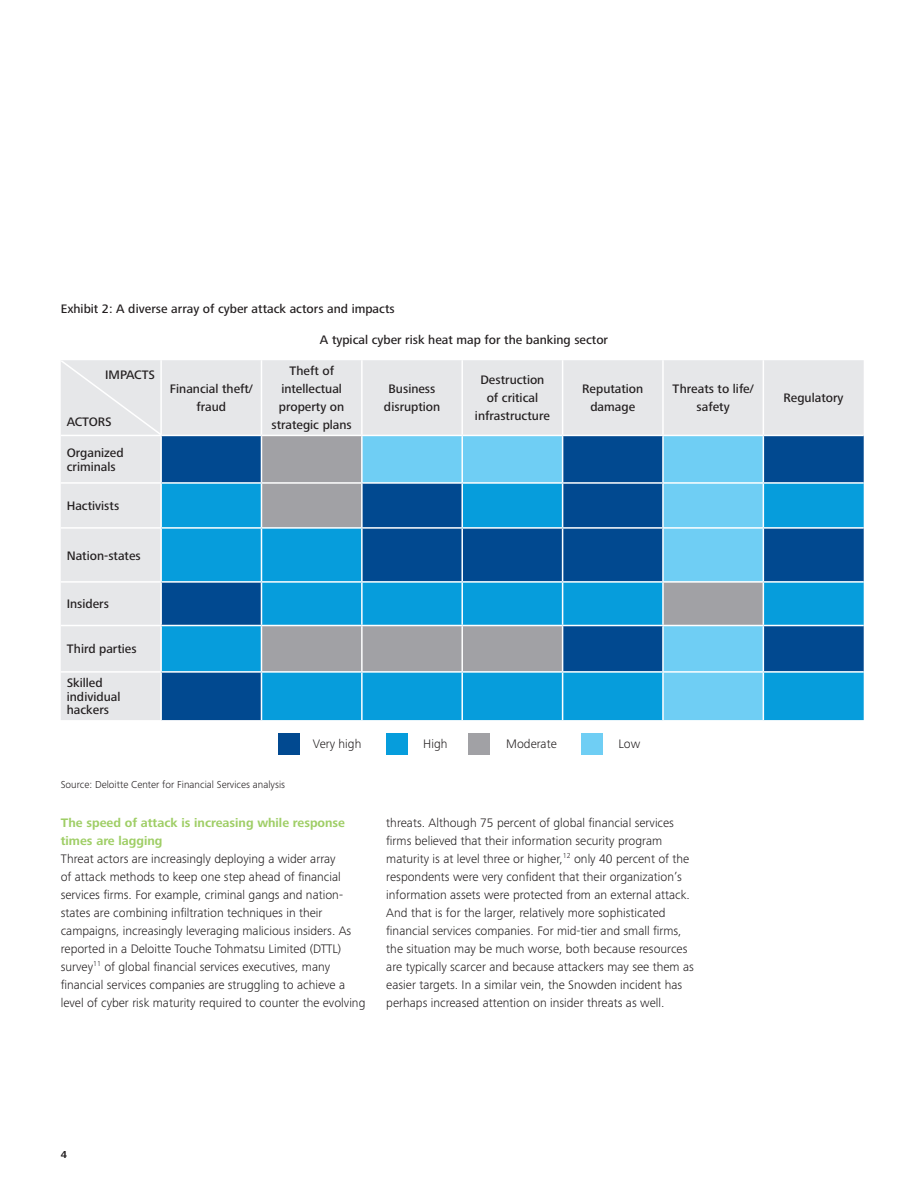
<style>
.page{position:relative;width:918px;height:1188px;background:#fff}
.page>*{position:absolute;margin:0;border:0;box-sizing:border-box;transform-origin:0 0}
.Body_copy{font:300 12.75px/18px "Frutiger Next Pro";color:#231f20}
.Body_copy-2{font:500 12.75px/18px "Frutiger Next Pro";color:#231f20;text-align:center}
.Subhead_style__B_sub{font:700 12.75px/18px "Frutiger Next Pro";color:#9fce66}
.Subhead_style__C_sub{font:500 12.75px "Frutiger Next Pro";color:#231f20}
.Caption_style__Capti{font:300 10.5px "Frutiger Next Pro";color:#231f20}
.t1{font:700 10.5px "Frutiger Next Pro";color:#231f20}
</style>
<div class="page">
<div style="left:278px;top:733px;width:22px;height:22px;background:#014990"></div>
<div style="left:386px;top:733px;width:21px;height:22px;background:#069ddc"></div>
<div style="left:469px;top:733px;width:21px;height:22px;background:#a1a1a5"></div>
<div style="left:581px;top:733px;width:22px;height:22px;background:#6fcef4"></div>
<div style="left:61px;top:360px;width:803px;height:360px;background:#e6e7e9"></div>
<div style="left:162px;top:436px;width:702px;height:46px;background:#014990"></div>
<div style="left:262px;top:436px;width:99px;height:46px;background:#a1a1a5"></div>
<svg style="left:363px;top:436px;width:400px;height:46px;background:#54addb"></svg>
<svg style="left:162px;top:484px;width:702px;height:236px;background:#268ac1"></svg>
<hr style="left:261px;top:360px;width:1px;height:75px;background:#fff">
<hr style="left:361px;top:360px;width:2px;height:75px;background:#fff">
<hr style="left:461px;top:360px;width:2px;height:75px;background:#fff">
<hr style="left:562px;top:360px;width:1px;height:75px;background:#fff">
<hr style="left:662px;top:360px;width:2px;height:75px;background:#fff">
<hr style="left:763px;top:360px;width:1px;height:75px;background:#fff">
<hr style="left:61px;top:482px;width:100px;height:2px;background:#fff">
<hr style="left:61px;top:527px;width:100px;height:2px;background:#fff">
<hr style="left:61px;top:581px;width:100px;height:2px;background:#fff">
<hr style="left:61px;top:625px;width:100px;height:1px;background:#fff">
<hr style="left:61px;top:671px;width:100px;height:2px;background:#fff">
<hr style="left:261px;top:436px;width:1px;height:46px;background:#fff">
<hr style="left:361px;top:436px;width:2px;height:46px;background:#fff">
<hr style="left:461px;top:436px;width:2px;height:46px;background:#fff">
<hr style="left:562px;top:436px;width:1px;height:46px;background:#fff">
<hr style="left:662px;top:436px;width:2px;height:46px;background:#fff">
<hr style="left:763px;top:436px;width:1px;height:46px;background:#fff">
<hr style="left:161px;top:482px;width:100px;height:2px;background:#fff">
<hr style="left:261px;top:482px;width:101px;height:2px;background:#fff">
<hr style="left:261px;top:484px;width:1px;height:43px;background:#fff">
<hr style="left:362px;top:482px;width:100px;height:2px;background:#fff">
<hr style="left:361px;top:484px;width:2px;height:43px;background:#fff">
<hr style="left:462px;top:482px;width:101px;height:2px;background:#fff">
<hr style="left:461px;top:484px;width:2px;height:43px;background:#fff">
<hr style="left:563px;top:482px;width:100px;height:2px;background:#fff">
<hr style="left:562px;top:484px;width:1px;height:43px;background:#fff">
<hr style="left:663px;top:482px;width:100px;height:2px;background:#fff">
<hr style="left:662px;top:484px;width:2px;height:43px;background:#fff">
<hr style="left:763px;top:482px;width:101px;height:2px;background:#fff">
<hr style="left:763px;top:484px;width:1px;height:43px;background:#fff">
<hr style="left:161px;top:527px;width:100px;height:2px;background:#fff">
<hr style="left:261px;top:527px;width:101px;height:2px;background:#fff">
<hr style="left:261px;top:529px;width:1px;height:52px;background:#fff">
<hr style="left:362px;top:527px;width:100px;height:2px;background:#fff">
<hr style="left:361px;top:529px;width:2px;height:52px;background:#fff">
<hr style="left:462px;top:527px;width:101px;height:2px;background:#fff">
<hr style="left:461px;top:529px;width:2px;height:52px;background:#fff">
<hr style="left:563px;top:527px;width:100px;height:2px;background:#fff">
<hr style="left:562px;top:529px;width:1px;height:52px;background:#fff">
<hr style="left:663px;top:527px;width:100px;height:2px;background:#fff">
<hr style="left:662px;top:529px;width:2px;height:52px;background:#fff">
<hr style="left:763px;top:527px;width:101px;height:2px;background:#fff">
<hr style="left:763px;top:529px;width:1px;height:52px;background:#fff">
<hr style="left:161px;top:581px;width:100px;height:2px;background:#fff">
<hr style="left:261px;top:581px;width:101px;height:2px;background:#fff">
<hr style="left:261px;top:583px;width:1px;height:42px;background:#fff">
<hr style="left:362px;top:581px;width:100px;height:2px;background:#fff">
<hr style="left:361px;top:583px;width:2px;height:42px;background:#fff">
<hr style="left:462px;top:581px;width:101px;height:2px;background:#fff">
<hr style="left:461px;top:583px;width:2px;height:42px;background:#fff">
<hr style="left:563px;top:581px;width:100px;height:2px;background:#fff">
<hr style="left:562px;top:583px;width:1px;height:42px;background:#fff">
<hr style="left:663px;top:581px;width:100px;height:2px;background:#fff">
<hr style="left:662px;top:583px;width:2px;height:42px;background:#fff">
<hr style="left:763px;top:581px;width:101px;height:2px;background:#fff">
<hr style="left:763px;top:583px;width:1px;height:42px;background:#fff">
<hr style="left:161px;top:625px;width:100px;height:1px;background:#fff">
<hr style="left:261px;top:625px;width:101px;height:1px;background:#fff">
<hr style="left:261px;top:626px;width:1px;height:45px;background:#fff">
<hr style="left:362px;top:625px;width:100px;height:1px;background:#fff">
<hr style="left:361px;top:626px;width:2px;height:45px;background:#fff">
<hr style="left:462px;top:625px;width:101px;height:1px;background:#fff">
<hr style="left:461px;top:626px;width:2px;height:45px;background:#fff">
<hr style="left:563px;top:625px;width:100px;height:1px;background:#fff">
<hr style="left:562px;top:626px;width:1px;height:45px;background:#fff">
<hr style="left:663px;top:625px;width:100px;height:1px;background:#fff">
<hr style="left:662px;top:626px;width:2px;height:45px;background:#fff">
<hr style="left:763px;top:625px;width:101px;height:1px;background:#fff">
<hr style="left:763px;top:626px;width:1px;height:45px;background:#fff">
<hr style="left:161px;top:671px;width:100px;height:2px;background:#fff">
<hr style="left:261px;top:671px;width:101px;height:2px;background:#fff">
<hr style="left:261px;top:673px;width:1px;height:47px;background:#fff">
<hr style="left:362px;top:671px;width:100px;height:2px;background:#fff">
<hr style="left:361px;top:673px;width:2px;height:47px;background:#fff">
<hr style="left:462px;top:671px;width:101px;height:2px;background:#fff">
<hr style="left:461px;top:673px;width:2px;height:47px;background:#fff">
<hr style="left:563px;top:671px;width:100px;height:2px;background:#fff">
<hr style="left:562px;top:673px;width:1px;height:47px;background:#fff">
<hr style="left:663px;top:671px;width:100px;height:2px;background:#fff">
<hr style="left:662px;top:673px;width:2px;height:47px;background:#fff">
<hr style="left:763px;top:671px;width:101px;height:2px;background:#fff">
<hr style="left:763px;top:673px;width:1px;height:47px;background:#fff">
<hr style="left:161px;top:435px;width:100px;height:1px;background:#fff">
<hr style="left:261px;top:435px;width:101px;height:1px;background:#fff">
<hr style="left:362px;top:435px;width:100px;height:1px;background:#fff">
<hr style="left:462px;top:435px;width:101px;height:1px;background:#fff">
<hr style="left:563px;top:435px;width:100px;height:1px;background:#fff">
<hr style="left:663px;top:435px;width:100px;height:1px;background:#fff">
<hr style="left:763px;top:435px;width:101px;height:1px;background:#fff">
<hr style="left:160px;top:436px;width:2px;height:46px;background:#fff">
<hr style="left:160px;top:484px;width:2px;height:43px;background:#fff">
<hr style="left:160px;top:529px;width:2px;height:52px;background:#fff">
<hr style="left:160px;top:583px;width:2px;height:42px;background:#fff">
<hr style="left:160px;top:626px;width:2px;height:45px;background:#fff">
<hr style="left:160px;top:673px;width:2px;height:47px;background:#fff">
<div style="left:61px;top:360px;width:102px;height:77px;background:#e6e7e9"></div>
<p class="Subhead_style__C_sub" style="left:61px;top:301px;width:336px">Exhibit 2: A diverse array of cyber attack actors and impacts</p>
<p class="Body_copy-2" style="left:105px;top:366px;width:51px">IMPACTS</p>
<p class="Body_copy-2" style="left:67px;top:412px;width:47px">ACTORS</p>
<p class="Body_copy-2" style="left:67px;top:446px;width:58px;line-height:13.5px;text-align:left">Organized criminals</p>
<p class="Body_copy-2" style="left:67px;top:497px;width:54px">Hactivists</p>
<p class="Body_copy-2" style="left:67px;top:546px;width:76px">Nation-states</p>
<p class="Body_copy-2" style="left:67px;top:595px;width:44px">Insiders</p>
<p class="Body_copy-2" style="left:67px;top:640px;width:71px">Third parties</p>
<p class="Body_copy-2" style="left:67px;top:676px;width:55px;line-height:13.5px;text-align:left">Skilled individual hackers</p>
<p class="Body_copy-2" style="left:170px;top:380px;width:84px">Financial theft/ fraud</p>
<p class="Body_copy-2" style="left:320px;top:331px;width:290px">A typical cyber risk heat map for the banking sector</p>
<p class="Body_copy-2" style="left:271px;top:362px;width:82px">Theft of intellectual property on strategic plans</p>
<p class="Body_copy-2" style="left:384px;top:380px;width:58px">Business disruption</p>
<p class="Body_copy-2" style="left:475px;top:371px;width:76px">Destruction of critical infrastructure</p>
<p class="Body_copy-2" style="left:582px;top:380px;width:63px">Reputation damage</p>
<p class="Body_copy-2" style="left:673px;top:380px;width:82px">Threats to life/ safety</p>
<p class="Body_copy-2" style="left:784px;top:389px;width:62px">Regulatory</p>
<p class="Body_copy" style="left:313px;top:735px;width:50px">Very high</p>
<p class="Body_copy" style="left:423px;top:735px;width:26px">High</p>
<p class="Body_copy" style="left:506px;top:735px;width:52px">Moderate</p>
<p class="Body_copy" style="left:619px;top:735px;width:23px">Low</p>
<p class="Caption_style__Capti" style="left:61px;top:778px;width:226px">Source: Deloitte Center for Financial Services analysis</p>
<p class="Subhead_style__B_sub" style="left:61px;top:813px;width:286px">The speed of attack is increasing while response times are lagging</p>
<p class="Body_copy" style="left:61px;top:849px;width:306px">Threat actors are increasingly deploying a wider array<br>of attack methods to keep one step ahead of financial services firms. For example, criminal gangs and nation&shy;states are combining infiltration techniques in their campaigns, increasingly leveraging malicious insiders. As reported in a Deloitte Touche Tohmatsu Limited (DTTL) survey<sup>11</sup> of global financial services executives, many financial services companies are struggling to achieve a level of cyber risk maturity required to counter the evolving</p>
<p class="Body_copy" style="left:386px;top:813px;width:309px">threats. Although 75 percent of global financial services firms believed that their information security program maturity is at level three or higher,<sup>12</sup> only 40 percent of the respondents were very confident that their organization’s information assets were protected from an external attack.<br>And that is for the larger, relatively more sophisticated financial services companies. For mid-tier and small firms, the situation may be much worse, both because resources are typically scarcer and because attackers may see them as easier targets. In a similar vein, the Snowden incident has perhaps increased attention on insider threats as well.</p>
<p class="t1" style="left:61px;top:1148px;width:8px">4</p>
</div>
